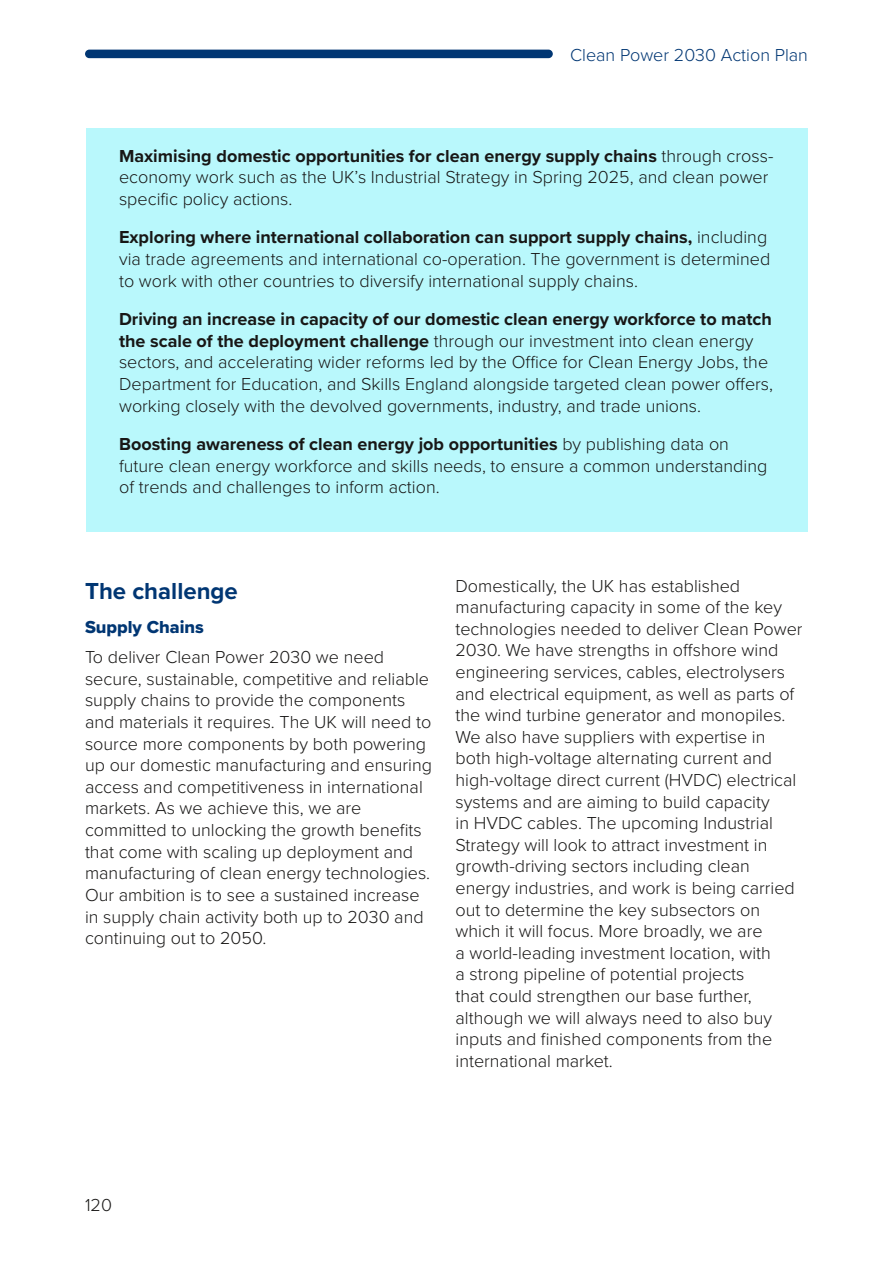
<style>
.page{position:relative;width:893px;height:1263px;background:#fff}
.page>*{position:absolute;margin:0;border:0;box-sizing:border-box;transform-origin:0 0}
.t1{font:700 24px "Proxima Nova";color:#003673}
.t2{font:300 18px/21.6px "Proxima Nova";color:#181716}
.t3{font:300 18px "Proxima Nova";color:#003673}
.t4{font:18px "Proxima Nova Extrabld";color:#003673}
.s1{font-weight:700}
</style>
<div class="page">
<div style="left:86px;top:128px;width:721px;height:115px;background:#b9f8fc"></div>
<div style="left:86px;top:195px;width:721px;height:129px;background:#b9f8fc"></div>
<div style="left:86px;top:277px;width:721px;height:172px;background:#b9f8fc"></div>
<div style="left:86px;top:402px;width:721px;height:129px;background:#b9f8fc"></div>
<div style="left:85px;top:50px;width:468px;height:8px;background:#003673;border-radius:4px"></div>
<p class="t3" style="left:570px;top:42px;width:239px">Clean Power 2030 Action Plan</p>
<p class="t2" style="left:119px;top:144px;width:656px"><span class="s1">Maximising domestic opportunities for clean energy supply chains</span> through cross&shy;economy work such as the UK’s Industrial Strategy in Spring 2025, and clean power specific policy actions.</p>
<p class="t2" style="left:119px;top:226px;width:653px"><span class="s1">Exploring where international collaboration can support supply chains,</span> including via trade agreements and international co-operation. The government is determined to work with other countries to diversify international supply chains.</p>
<p class="t2" style="left:119px;top:307px;width:656px"><span class="s1">Driving an increase in capacity of our domestic clean energy workforce to match the scale of the deployment challenge</span> through our investment into clean energy sectors, and accelerating wider reforms led by the Office for Clean Energy Jobs, the Department for Education, and Skills England alongside targeted clean power offers, working closely with the devolved governments, industry, and trade unions.</p>
<p class="t2" style="left:119px;top:432px;width:650px"><span class="s1">Boosting awareness of clean energy job opportunities</span> by publishing data on future clean energy workforce and skills needs, to ensure a common understanding of trends and challenges to inform action.</p>
<h1 class="t1" style="left:85px;top:573px;width:154px">The challenge</h1>
<p class="t4" style="left:85px;top:614px;width:120px">Supply Chains</p>
<p class="t2" style="left:85px;top:645px;width:349px">To deliver Clean Power 2030 we need secure, sustainable, competitive and reliable supply chains to provide the components and materials it requires. The UK will need to source more components by both powering up our domestic manufacturing and ensuring access and competitiveness in international markets. As we achieve this, we are committed to unlocking the growth benefits that come with scaling up deployment and manufacturing of clean energy technologies.<br>Our ambition is to see a sustained increase in supply chain activity both up to 2030 and continuing out to 2050.</p>
<p class="t2" style="left:455px;top:574px;width:349px">Domestically, the UK has established manufacturing capacity in some of the key technologies needed to deliver Clean Power 2030. We have strengths in offshore wind engineering services, cables, electrolysers and electrical equipment, as well as parts of the wind turbine generator and monopiles.<br>We also have suppliers with expertise in both high-voltage alternating current and high-voltage direct current (HVDC) electrical systems and are aiming to build capacity<br>in HVDC cables. The upcoming Industrial Strategy will look to attract investment in growth-driving sectors including clean energy industries, and work is being carried out to determine the key subsectors on which it will focus. More broadly, we are<br>a world-leading investment location, with<br>a strong pipeline of potential projects<br>that could strengthen our base further, although we will always need to also buy inputs and finished components from the international market.</p>
<p class="t2" style="left:85px;top:1193px;width:28px">120</p>
</div>
